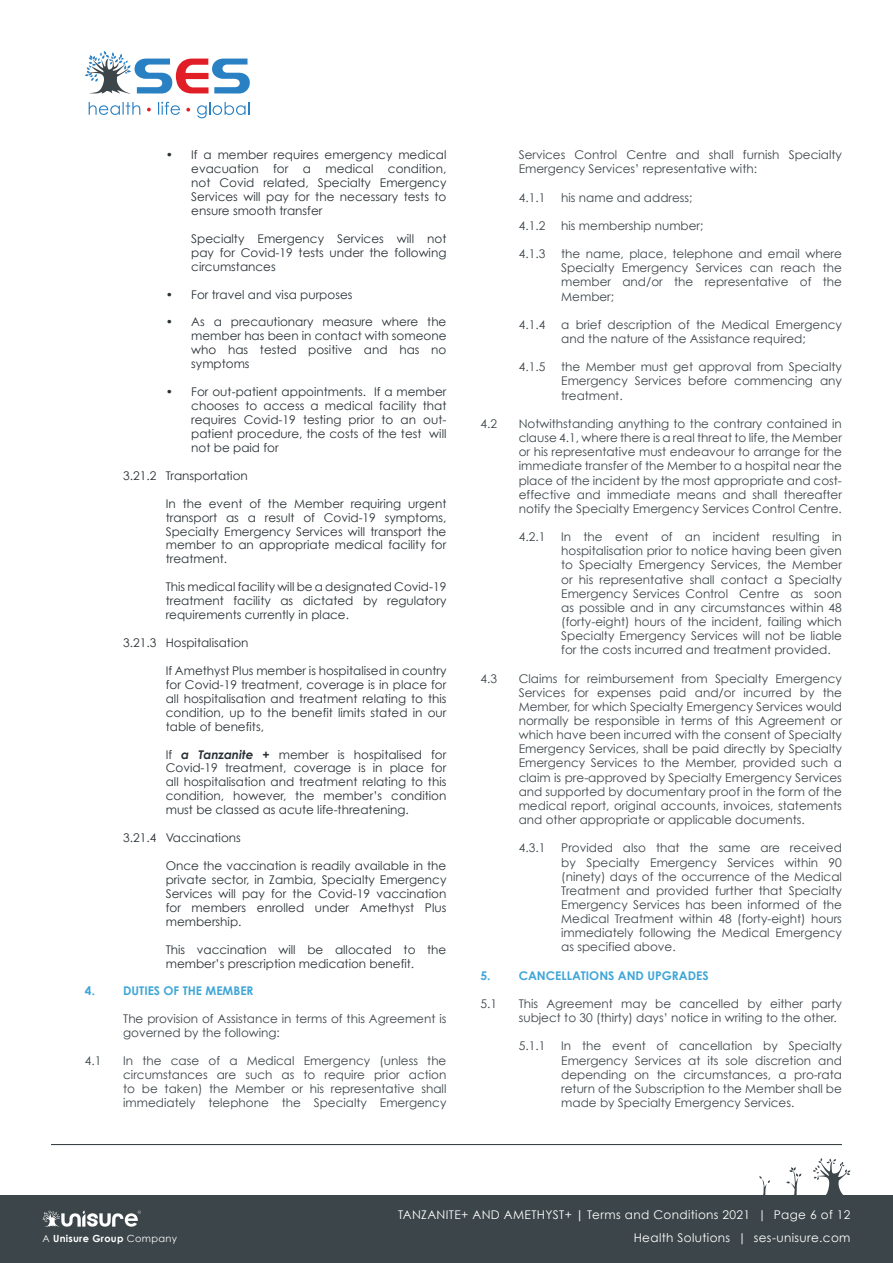
<style>
.page{position:relative;width:893px;height:1263px;background:#fff}
.page>*{position:absolute;margin:0;border:0;box-sizing:border-box;transform-origin:0 0}
.t1{font:12px/14.1px "Century Gothic";color:#3c4549;text-align:justify}
.t2{font:12px/14px "Century Gothic";color:#293135;text-align:justify}
.t3{font:12px "Century Gothic";letter-spacing:.03em;color:#fff}
.t4{font:700 12px "Century Gothic";color:#3fa6d7}
.t5{font:700 9.75px "Century Gothic";letter-spacing:.03em;color:#fff}
.s1{font-weight:700;font-style:italic}
.s2{font-weight:700}
.s3{font-weight:400}
</style>
<div class="page">
<div style="left:0;top:1195px;width:893px;height:68px;background:#3c4549"></div>
<svg style="left:759px;top:1176px;width:11px;height:19px"></svg>
<svg style="left:786px;top:1167px;width:16px;height:28px"></svg>
<svg style="left:813px;top:1158px;width:37px;height:37px"></svg>
<svg style="left:43px;top:1210px;width:98px;height:17px"></svg>
<svg style="left:89px;top:102px;width:51px;height:13px"></svg>
<svg style="left:147px;top:108px;width:4px;height:3px"></svg>
<svg style="left:158px;top:102px;width:22px;height:13px"></svg>
<svg style="left:186px;top:108px;width:4px;height:4px"></svg>
<svg style="left:197px;top:102px;width:52px;height:16px"></svg>
<svg style="left:85px;top:51px;width:165px;height:43px"></svg>
<hr style="left:51px;top:1144px;width:791px;height:1px;background:#293135">
<p class="t2" style="left:191px;top:148px;width:257px;text-indent:-26px">• If a member requires emergency medical evacuation for a medical condition, not Covid related, Specialty Emergency Services will pay for the necessary tests to ensure smooth transfer</p>
<p class="t2" style="left:191px;top:231px;width:257px">Specialty Emergency Services will not pay for Covid-19 tests under the following circumstances</p>
<p class="t2" style="left:166px;top:287px;width:188px">• For travel and visa purposes</p>
<p class="t2" style="left:191px;top:315px;width:257px;text-indent:-26px">• As a precautionary measure where the member has been in contact with someone who has tested positive and has no symptoms</p>
<p class="t2" style="left:191px;top:385px;width:257px;text-indent:-26px">• For out-patient appointments. If a member chooses to access a medical facility that requires Covid-19 testing prior to an out&shy;patient procedure, the costs of the test will not be paid for</p>
<p class="t2" style="left:123px;top:468px;width:126px">3.21.2 Transportation</p>
<p class="t2" style="left:166px;top:496px;width:282px">In the event of the Member requiring urgent transport as a result of Covid-19 symptoms, Specialty Emergency Services will transport the member to an appropriate medical facility for treatment.</p>
<p class="t2" style="left:166px;top:580px;width:282px">This medical facility will be a designated Covid-19 treatment facility as dictated by regulatory requirements currently in place.</p>
<p class="t2" style="left:123px;top:635px;width:127px">3.21.3 Hospitalisation</p>
<p class="t2" style="left:166px;top:663px;width:282px">If Amethyst Plus member is hospitalised in country for Covid-19 treatment, coverage is in place for all hospitalisation and treatment relating to this condition, up to the benefit limits stated in our table of benefits,</p>
<p class="t2" style="left:166px;top:747px;width:282px">If <span class="s1">a Tanzanite +</span> member is hospitalised for Covid-19 treatment, coverage is in place for all hospitalisation and treatment relating to this condition, however, the member’s condition must be classed as acute life-threatening.</p>
<p class="t2" style="left:123px;top:831px;width:119px">3.21.4 Vaccinations</p>
<p class="t2" style="left:166px;top:858px;width:282px">Once the vaccination is readily available in the private sector, in Zambia, Specialty Emergency Services will pay for the Covid-19 vaccination for members enrolled under Amethyst Plus membership.</p>
<p class="t2" style="left:166px;top:942px;width:282px">This vaccination will be allocated to the member’s prescription medication benefit.</p>
<p class="t4" style="left:85px;top:982px;width:170px">4. DUTIES OF THE MEMBER</p>
<p class="t1" style="left:123px;top:1012px;width:325px">The provision of Assistance in terms of this Agreement is governed by the following:</p>
<p class="t1" style="left:85px;top:1053px;width:18px">4.1</p>
<p class="t1" style="left:123px;top:1054px;width:325px">In the case of a Medical Emergency (unless the circumstances are such as to require prior action to be taken) the Member or his representative shall immediately telephone the Specialty Emergency</p>
<p class="t1" style="left:519px;top:148px;width:325px">Services Control Centre and shall furnish Specialty<br>Emergency Services’ representative with:</p>
<p class="t1" style="left:519px;top:190px;width:28px">4.1.1</p>
<p class="t1" style="left:561px;top:190px;width:133px">his name and address;</p>
<p class="t1" style="left:519px;top:218px;width:28px">4.1.2</p>
<p class="t1" style="left:561px;top:218px;width:144px">his membership number;</p>
<p class="t1" style="left:519px;top:247px;width:28px">4.1.3</p>
<p class="t1" style="left:561px;top:247px;width:282px">the name, place, telephone and email where Specialty Emergency Services can reach the member and/or the representative of the Member;</p>
<p class="t1" style="left:519px;top:317px;width:28px">4.1.4</p>
<p class="t1" style="left:561px;top:317px;width:282px">a brief description of the Medical Emergency and the nature of the Assistance required;</p>
<p class="t1" style="left:519px;top:360px;width:28px">4.1.5</p>
<p class="t1" style="left:561px;top:360px;width:282px">the Member must get approval from Specialty Emergency Services before commencing any treatment.</p>
<p class="t1" style="left:480px;top:416px;width:18px">4.2</p>
<p class="t1" style="left:519px;top:416px;width:325px">Notwithstanding anything to the contrary contained in clause 4.1, where there is a real threat to life, the Member or his representative must endeavour to arrange for the immediate transfer of the Member to a hospital near the place of the incident by the most appropriate and cost&shy;effective and immediate means and shall thereafter notify the Specialty Emergency Services Control Centre.</p>
<p class="t1" style="left:519px;top:529px;width:28px">4.2.1</p>
<p class="t1" style="left:561px;top:529px;width:282px">In the event of an incident resulting in hospitalisation prior to notice having been given to Specialty Emergency Services, the Member or his representative shall contact a Specialty Emergency Services Control Centre as soon as possible and in any circumstances within 48 (forty-eight) hours of the incident, failing which Specialty Emergency Services will not be liable for the costs incurred and treatment provided.</p>
<p class="t1" style="left:480px;top:671px;width:18px">4.3</p>
<p class="t1" style="left:519px;top:671px;width:325px">Claims for reimbursement from Specialty Emergency Services for expenses paid and/or incurred by the Member, for which Specialty Emergency Services would normally be responsible in terms of this Agreement or which have been incurred with the consent of Specialty Emergency Services, shall be paid directly by Specialty Emergency Services to the Member, provided such a claim is pre-approved by Specialty Emergency Services and supported by documentary proof in the form of the medical report, original accounts, invoices, statements and other appropriate or applicable documents.</p>
<p class="t1" style="left:519px;top:841px;width:28px">4.3.1</p>
<p class="t1" style="left:561px;top:841px;width:282px">Provided also that the same are received by Specialty Emergency Services within 90 (ninety) days of the occurrence of the Medical Treatment and provided further that Specialty Emergency Services has been informed of the Medical Treatment within 48 (forty-eight) hours immediately following the Medical Emergency as specified above.</p>
<p class="t4" style="left:480px;top:966px;width:230px">5. CANCELLATIONS AND UPGRADES</p>
<p class="t1" style="left:480px;top:996px;width:18px">5.1</p>
<p class="t1" style="left:519px;top:996px;width:325px">This Agreement may be cancelled by either party subject to 30 (thirty) days’ notice in writing to the other.</p>
<p class="t1" style="left:519px;top:1039px;width:28px">5.1.1</p>
<p class="t1" style="left:561px;top:1039px;width:282px">In the event of cancellation by Specialty Emergency Services at its sole discretion and depending on the circumstances, a pro-rata return of the Subscription to the Member shall be made by Specialty Emergency Services.</p>
<p class="t3" style="left:398px;top:1208px;width:454px">TANZANITE+ AND AMETHYST+ <span class="s2">|</span> Terms and Conditions 2021 | Page 6 of 12</p>
<p class="t5" style="left:43px;top:1230px;width:136px"><span class="s3">A</span> Unisure Group <span class="s3">Company</span></p>
<p class="t3" style="left:634px;top:1231px;width:218px">Health Solutions | ses-unisure.com</p>
</div>
